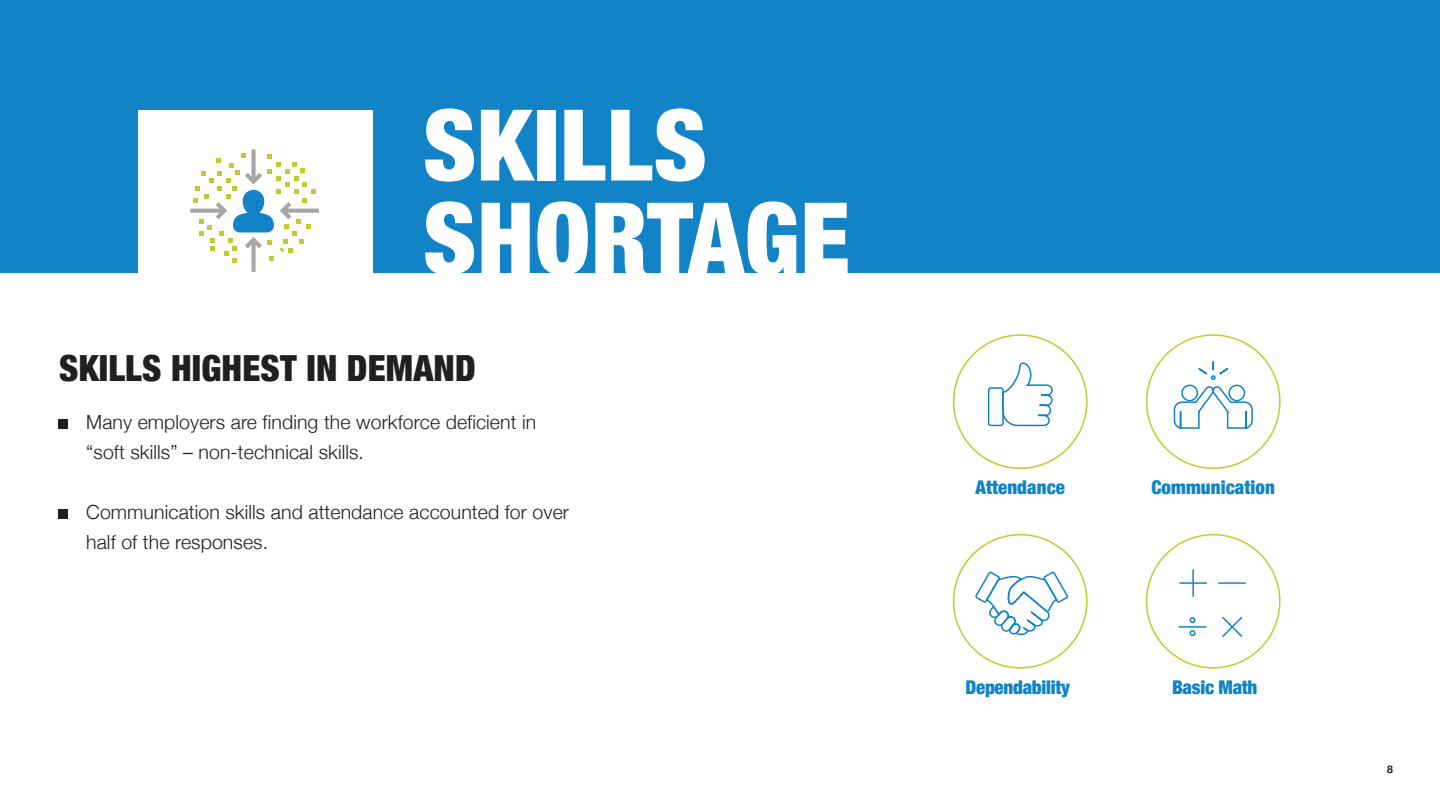
<style>
.page{position:relative;width:1440px;height:810px;background:#fff}
.page>*{position:absolute;margin:0;border:0;box-sizing:border-box;transform-origin:0 0}
.t1{font:900 condensed 99px/92.9px "Helvetica Neue";letter-spacing:.01em;color:#fff}
.t2{font:900 condensed 36px "Helvetica Neue";letter-spacing:.005em;color:#221f20}
.t3{font:300 19.5px/30px "Helvetica Neue";letter-spacing:.005em;color:#221f20}
.t4{font:900 condensed 18.98px "Helvetica Neue";letter-spacing:.005em;color:#1183c6}
.t5{font:900 condensed 18.98px "Helvetica Neue";letter-spacing:-.015em;color:#1183c6}
.t6{font:700 10.5px "Helvetica Neue";color:#221f20}
</style>
<div class="page">
<div style="left:0;top:0;width:1440px;height:273px;background:#1183c6"></div>
<div style="left:138px;top:110px;width:235px;height:209px;background:#fff"></div>
<svg style="left:190px;top:149px;width:129px;height:123px"></svg>
<div style="left:58px;top:420px;width:10px;height:9px;background:#221f20"></div>
<div style="left:58px;top:509px;width:10px;height:10px;background:#221f20"></div>
<div style="left:988px;top:387px;width:16px;height:39px;border:2px solid #1183c6;border-radius:2px"></div>
<svg style="left:1001px;top:362px;width:52px;height:65px"></svg>
<svg style="left:1173px;top:361px;width:80px;height:68px"></svg>
<svg style="left:975px;top:571px;width:94px;height:65px"></svg>
<hr style="left:1192px;top:570px;width:2px;height:26px;background:#1183c6">
<hr style="left:1180px;top:582px;width:26px;height:2px;background:#1183c6">
<svg style="left:1222px;top:616px;width:21px;height:21px"></svg>
<hr style="left:1219px;top:582px;width:26px;height:2px;background:#1183c6">
<hr style="left:1179px;top:626px;width:27px;height:2px;background:#1183c6">
<svg style="left:1190px;top:617px;width:6px;height:6px"></svg>
<svg style="left:1190px;top:630px;width:6px;height:6px"></svg>
<h1 class="t1" style="left:423px;top:93px;width:428px">SKILLS<br>SHORTAGE</h1>
<h2 class="t2" style="left:59px;top:339px;width:418px">SKILLS HIGHEST IN DEMAND</h2>
<p class="t3" style="left:86px;top:406px;width:452px">Many employers are finding the workforce deficient in “soft skills” – non-technical skills.</p>
<p class="t3" style="left:86px;top:496px;width:484px">Communication skills and attendance accounted for over half of the responses.</p>
<p class="t4" style="left:975px;top:472px;width:91px">Attendance</p>
<p class="t4" style="left:1151px;top:472px;width:125px">Communication</p>
<p class="t5" style="left:966px;top:671px;width:106px">Dependability</p>
<p class="t5" style="left:1172px;top:671px;width:87px">Basic Math</p>
<p class="t6" style="left:1387px;top:761px;width:7px">8</p>
</div>
